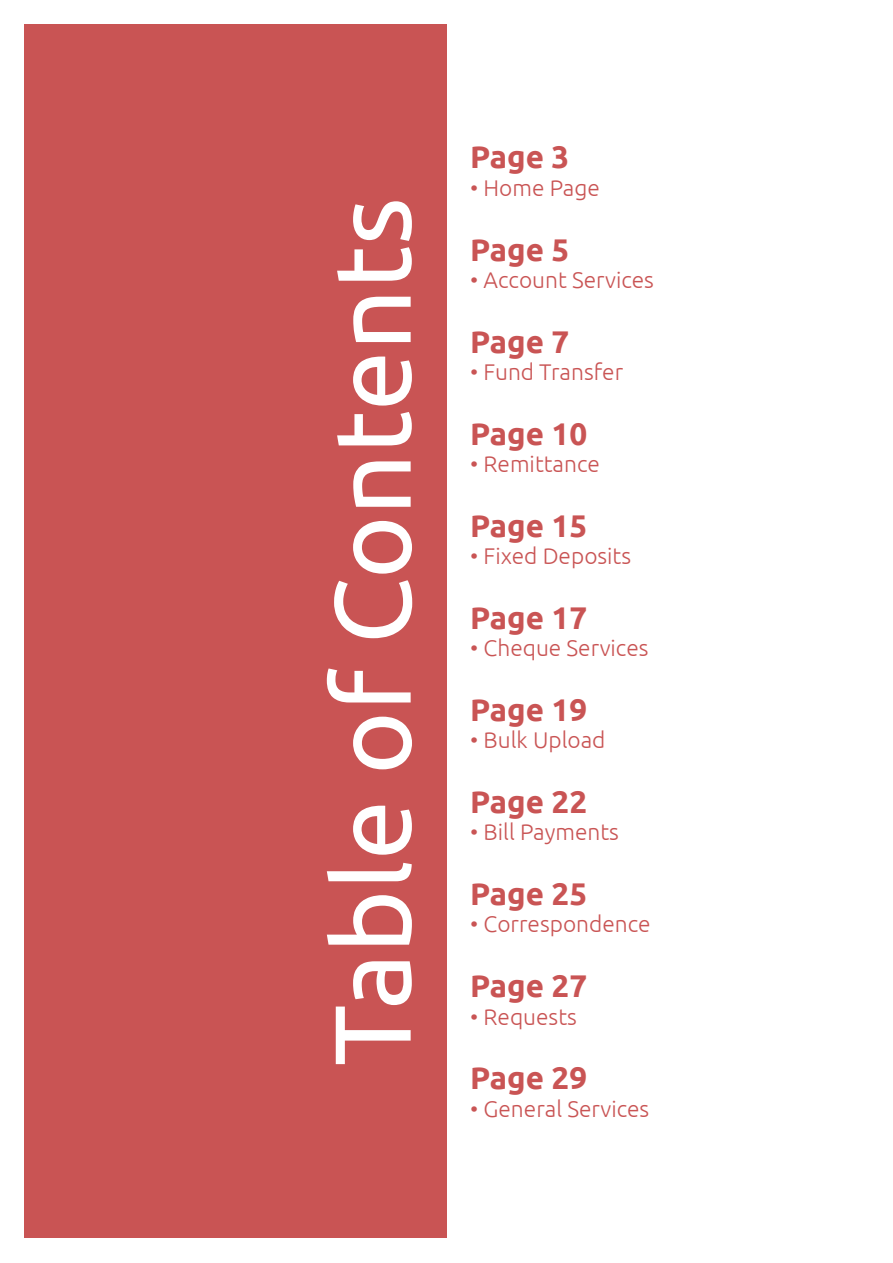
<style>
.page{position:relative;width:893px;height:1263px;background:#fff}
.page>*{position:absolute;margin:0;border:0;box-sizing:border-box;transform-origin:0 0}
.t1{font:108px "Ubuntu";color:#fff}
.t2{font:700 31.35px "Ubuntu";color:#c95454}
.t3{font:300 22.65px "Ubuntu";color:#c95454}
</style>
<div class="page">
<div style="left:25px;top:25px;width:422px;height:1213px;background:#c95454"></div>
<h1 class="t1" style="left:307px;top:1066px;width:870px;rotate:-90deg">Table of Contents</h1>
<h2 class="t2" style="left:470px;top:138px;width:101px">Page 3</h2>
<p class="t3" style="left:470px;top:174px;width:131px">• Home Page</p>
<h2 class="t2" style="left:470px;top:230px;width:101px">Page 5</h2>
<p class="t3" style="left:470px;top:266px;width:185px">• Account Services</p>
<h2 class="t2" style="left:470px;top:322px;width:101px">Page 7</h2>
<p class="t3" style="left:470px;top:358px;width:154px">• Fund Transfer</p>
<h2 class="t2" style="left:470px;top:415px;width:118px">Page 10</h2>
<p class="t3" style="left:470px;top:450px;width:131px">• Remittance</p>
<h2 class="t2" style="left:470px;top:507px;width:118px">Page 15</h2>
<p class="t3" style="left:470px;top:542px;width:162px">• Fixed Deposits</p>
<h2 class="t2" style="left:470px;top:599px;width:118px">Page 17</h2>
<p class="t3" style="left:470px;top:634px;width:180px">• Cheque Services</p>
<h2 class="t2" style="left:470px;top:691px;width:118px">Page 19</h2>
<p class="t3" style="left:470px;top:726px;width:137px">• Bulk Upload</p>
<h2 class="t2" style="left:470px;top:783px;width:118px">Page 22</h2>
<p class="t3" style="left:470px;top:819px;width:150px">• Bill Payments</p>
<h2 class="t2" style="left:470px;top:875px;width:118px">Page 25</h2>
<p class="t3" style="left:470px;top:911px;width:182px">• Correspondence</p>
<h2 class="t2" style="left:470px;top:967px;width:118px">Page 27</h2>
<p class="t3" style="left:470px;top:1003px;width:108px">• Requests</p>
<h2 class="t2" style="left:470px;top:1059px;width:118px">Page 29</h2>
<p class="t3" style="left:470px;top:1095px;width:181px">• General Services</p>
</div>
